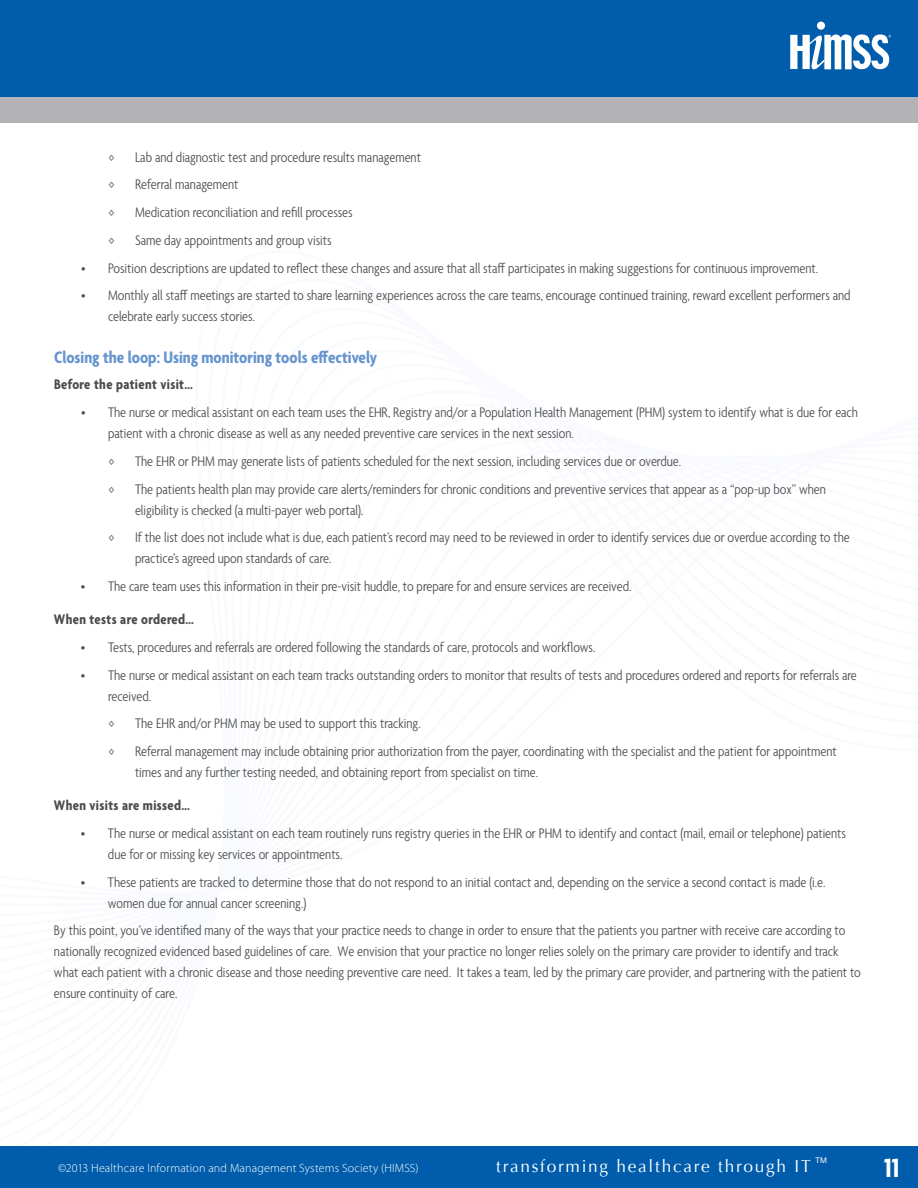
<style>
.page{position:relative;width:918px;height:1188px;background:#fff}
.page>*{position:absolute;margin:0;border:0;box-sizing:border-box;transform-origin:0 0}
.t1{font:700 condensed 28.5px "Agenda";color:#fff}
.t2{font:700 condensed 18px "Agenda";color:#6795ce}
.t3{font:17.25px "Optima";letter-spacing:.1em;color:#fff}
.t4{font:300 condensed 15px/21px "Agenda";color:#4b4c4d}
.t5{font:700 condensed 15px "Agenda";letter-spacing:.025em;color:#4b4c4d}
.t6{font:300 12px "Myriad Pro";letter-spacing:.015em;color:#fff}
.t7{font:7.8px "Helvetica Neue";color:#fff}
</style>
<div class="page">
<div style="left:0;top:0;width:918px;height:97px;background:#015dab"></div>
<div style="left:0;top:97px;width:918px;height:26px;background:#b3b3b7"></div>
<div style="left:0;top:1146px;width:918px;height:42px;background:#015dab"></div>
<div style="left:817px;top:22px;width:8px;height:8px;background:#fff;border-radius:50%"></div>
<svg style="left:790px;top:34px;width:101px;height:36px"></svg>
<p class="t4" style="left:108px;top:147px;width:8px">◊</p>
<p class="t4" style="left:135px;top:147px;width:288px">Lab and diagnostic test and procedure results management</p>
<p class="t4" style="left:108px;top:175px;width:8px">◊</p>
<p class="t4" style="left:135px;top:175px;width:105px">Referral management</p>
<p class="t4" style="left:108px;top:203px;width:8px">◊</p>
<p class="t4" style="left:135px;top:203px;width:219px">Medication reconciliation and refill processes</p>
<p class="t4" style="left:108px;top:230px;width:8px">◊</p>
<p class="t4" style="left:135px;top:230px;width:198px">Same day appointments and group visits</p>
<p class="t4" style="left:81px;top:258px;width:739px">• Position descriptions are updated to reflect these changes and assure that all staff participates in making suggestions for continuous improvement.</p>
<p class="t4" style="left:108px;top:286px;width:744px;text-indent:-27px">• Monthly all staff meetings are started to share learning experiences across the care teams, encourage continued training, reward excellent performers and celebrate early success stories.</p>
<p class="t2" style="left:54px;top:348px;width:325px">Closing the loop: Using monitoring tools effectively</p>
<p class="t5" style="left:54px;top:377px;width:140px">Before the patient visit…</p>
<p class="t4" style="left:108px;top:403px;width:752px;text-indent:-27px">• The nurse or medical assistant on each team uses the EHR, Registry and/or a Population Health Management (PHM) system to identify what is due for each patient with a chronic disease as well as any needed preventive care services in the next session.</p>
<p class="t4" style="left:108px;top:452px;width:8px">◊</p>
<p class="t4" style="left:135px;top:452px;width:548px">The EHR or PHM may generate lists of patients scheduled for the next session, including services due or overdue.</p>
<p class="t4" style="left:108px;top:479px;width:8px">◊</p>
<p class="t4" style="left:135px;top:479px;width:693px">The patients health plan may provide care alerts/reminders for chronic conditions and preventive services that appear as a “pop-up box” when eligibility is checked (a multi-payer web portal).</p>
<p class="t4" style="left:108px;top:528px;width:8px">◊</p>
<p class="t4" style="left:135px;top:528px;width:716px">If the list does not include what is due, each patient’s record may need to be reviewed in order to identify services due or overdue according to the practice’s agreed upon standards of care.</p>
<p class="t4" style="left:81px;top:577px;width:552px">• The care team uses this information in their pre-visit huddle, to prepare for and ensure services are received.</p>
<p class="t5" style="left:54px;top:611px;width:142px">When tests are ordered…</p>
<p class="t4" style="left:81px;top:638px;width:516px">• Tests, procedures and referrals are ordered following the standards of care, protocols and workflows.</p>
<p class="t4" style="left:108px;top:665px;width:750px;text-indent:-27px">• The nurse or medical assistant on each team tracks outstanding orders to monitor that results of tests and procedures ordered and reports for referrals are received.</p>
<p class="t4" style="left:108px;top:714px;width:8px">◊</p>
<p class="t4" style="left:135px;top:714px;width:287px">The EHR and/or PHM may be used to support this tracking.</p>
<p class="t4" style="left:108px;top:742px;width:8px">◊</p>
<p class="t4" style="left:135px;top:742px;width:703px">Referral management may include obtaining prior authorization from the payer, coordinating with the specialist and the patient for appointment times and any further testing needed, and obtaining report from specialist on time.</p>
<p class="t5" style="left:54px;top:797px;width:137px">When visits are missed…</p>
<p class="t4" style="left:108px;top:824px;width:740px;text-indent:-27px">• The nurse or medical assistant on each team routinely runs registry queries in the EHR or PHM to identify and contact (mail, email or telephone) patients due for or missing key services or appointments.</p>
<p class="t4" style="left:108px;top:872px;width:719px;text-indent:-27px">• These patients are tracked to determine those that do not respond to an initial contact and, depending on the service a second contact is made (i.e. women due for annual cancer screening.)</p>
<p class="t4" style="left:54px;top:921px;width:808px">By this point, you’ve identified many of the ways that your practice needs to change in order to ensure that the patients you partner with receive care according to nationally recognized evidenced based guidelines of care. We envision that your practice no longer relies solely on the primary care provider to identify and track what each patient with a chronic disease and those needing preventive care need. It takes a team, led by the primary care provider, and partnering with the patient to ensure continuity of care.</p>
<p class="t6" style="left:58px;top:1162px;width:362px">©2013 Healthcare Information and Management Systems Society (HIMSS)</p>
<p class="t3" style="left:496px;top:1156px;width:316px">transforming healthcare through IT</p>
<p class="t7" style="left:816px;top:1155px;width:13px">TM</p>
<h1 class="t1" style="left:884px;top:1152px;width:17px">11</h1>
</div>
